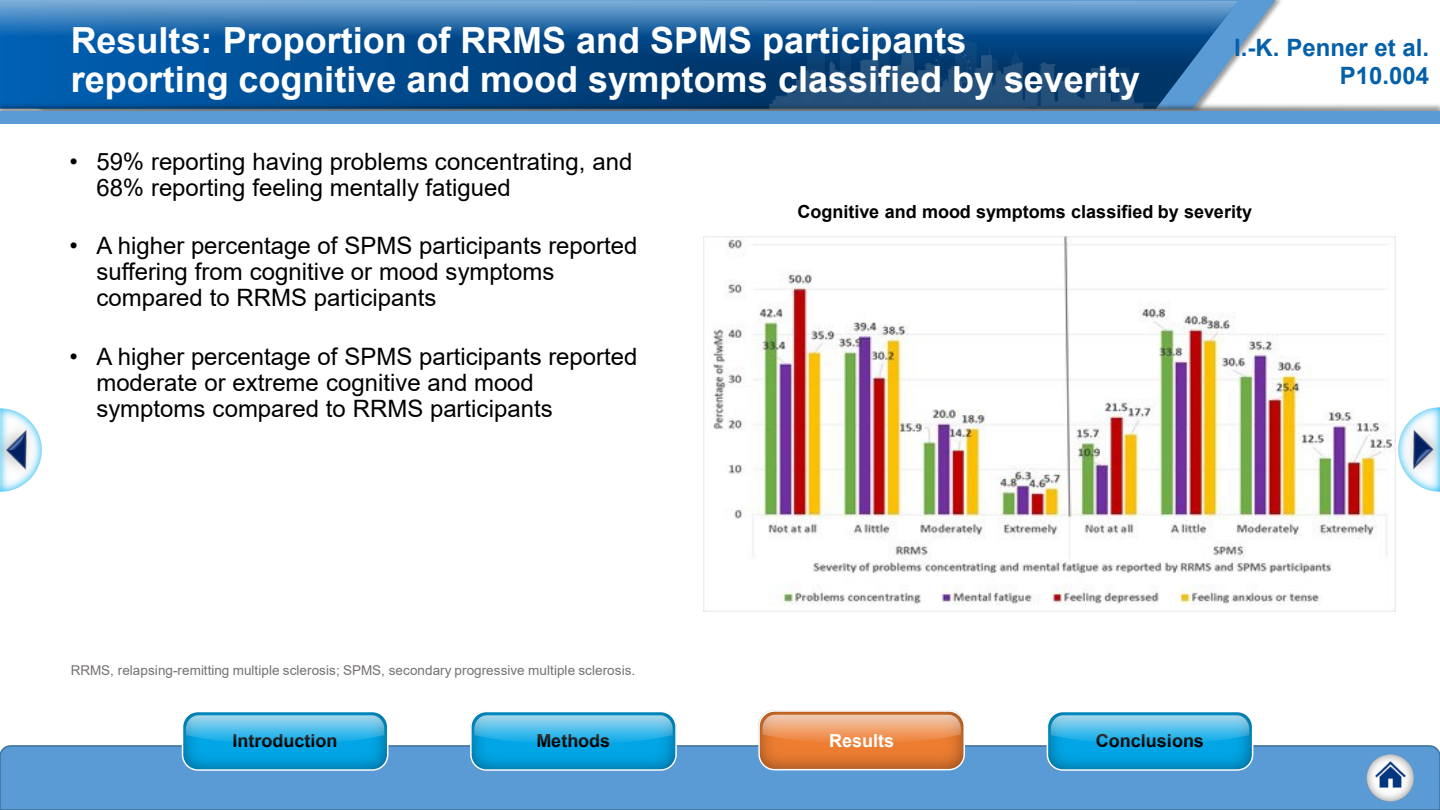
<style>
.page{position:relative;width:1440px;height:810px;background:#fff}
.page>*{position:absolute;margin:0;border:0;box-sizing:border-box;transform-origin:0 0}
.t1{font:700 36px/38.8px "Arial";color:#fff}
.t2{font:24px/26px "Arial";color:#000}
.t3{font:700 24px/28.8px "Arial";color:#0460a9;text-align:right}
.t4{font:700 18px "Arial";color:#000}
.t5{font:700 18px "Arial";color:#fff}
.t6{font:13.5px "Arial";letter-spacing:.005em;color:#767171}
</style>
<div class="page">
<div style="left:0;top:745px;width:1440px;height:65px;background:#5b9bd5"></div>
<img style="left:1047px;top:714px;width:206px;height:56px">
<div style="left:1047px;top:711px;width:206px;height:60px;border:2px solid #fff;border-radius:15px"></div>
<svg style="left:1051px;top:715px;width:198px;height:29px;background:#4fbde8"></svg>
<img style="left:471px;top:714px;width:205px;height:56px">
<div style="left:470px;top:711px;width:207px;height:60px;border:2px solid #fff;border-radius:15px"></div>
<svg style="left:474px;top:715px;width:199px;height:29px;background:#4ebde8"></svg>
<img style="left:182px;top:714px;width:206px;height:56px">
<div style="left:182px;top:711px;width:206px;height:60px;border:2px solid #fff;border-radius:15px"></div>
<svg style="left:186px;top:715px;width:198px;height:29px;background:#4fbde8"></svg>
<img style="left:0;top:408px;width:19px;height:84px">
<img style="left:0;top:411px;width:42px;height:76px">
<img style="left:1421px;top:408px;width:19px;height:84px">
<img style="left:1395px;top:412px;width:45px;height:76px">
<img style="left:759px;top:713px;width:205px;height:57px">
<div style="left:758px;top:710px;width:207px;height:60px;border:2px solid #fff;border-radius:15px"></div>
<svg style="left:762px;top:715px;width:199px;height:29px;background:#eda16d"></svg>
<img style="left:1367px;top:754px;width:47px;height:48px">
<img style="left:1373px;top:758px;width:34px;height:33px">
<svg style="left:1239px;top:0;width:37px;height:58px"></svg>
<svg style="left:0;top:36px;width:1239px;height:65px;background:#085192"></svg>
<img style="left:0;top:101px;width:1440px;height:11px">
<div style="left:0;top:112px;width:1440px;height:12px;background:#5b9bd5"></div>
<img style="left:770px;top:36px;width:398px;height:73px">
<svg style="left:0;top:0;width:1239px;height:36px;background:#4180b8"></svg>
<img style="left:704px;top:237px;width:691px;height:375px">
<h1 class="t1" style="left:71px;top:22px;width:1071px">Results: Proportion of RRMS and SPMS participants<br>reporting cognitive and mood symptoms classified by severity</h1>
<p class="t3" style="left:1234px;top:33px;width:196px">I.-K. Penner et al.<br>P10.004</p>
<p class="t2" style="left:96px;top:148px;width:537px;text-indent:-27px">• 59% reporting having problems concentrating, and<br>68% reporting feeling mentally fatigued</p>
<p class="t2" style="left:96px;top:233px;width:543px;text-indent:-27px">• A higher percentage of SPMS participants reported suffering from cognitive or mood symptoms compared to RRMS participants</p>
<p class="t2" style="left:96px;top:344px;width:543px;text-indent:-27px">• A higher percentage of SPMS participants reported moderate or extreme cognitive and mood symptoms compared to RRMS participants</p>
<p class="t6" style="left:71px;top:661px;width:566px">RRMS, relapsing-remitting multiple sclerosis; SPMS, secondary progressive multiple sclerosis.</p>
<p class="t4" style="left:798px;top:199px;width:456px">Cognitive and mood symptoms classified by severity</p>
<p class="t4" style="left:233px;top:728px;width:106px">Introduction</p>
<p class="t4" style="left:536px;top:728px;width:75px">Methods</p>
<p class="t5" style="left:829px;top:728px;width:67px">Results</p>
<p class="t4" style="left:1096px;top:728px;width:110px">Conclusions</p>
</div>
